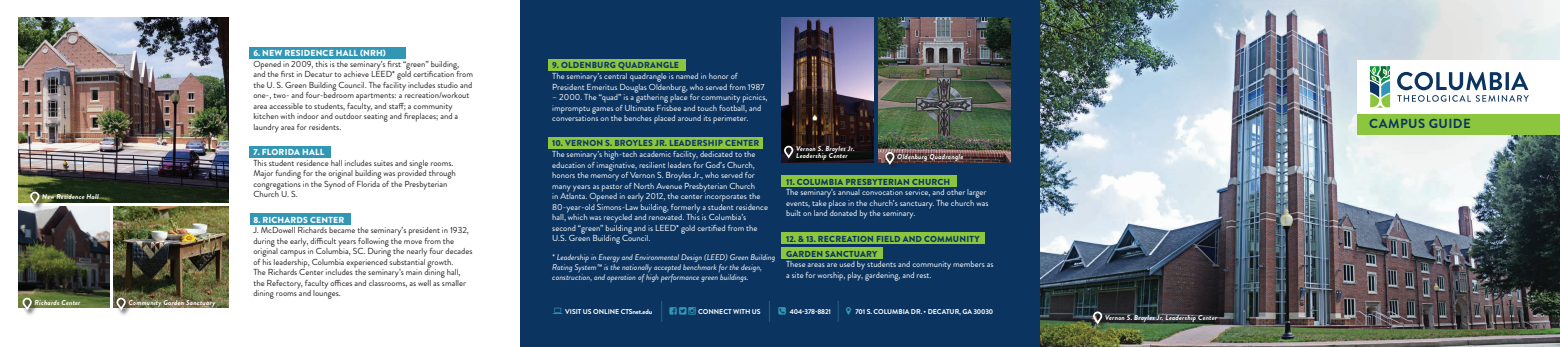
<style>
.page{position:relative;width:1560px;height:347px;background:#fff}
.page>*{position:absolute;margin:0;border:0;box-sizing:border-box;transform-origin:0 0}
.t1{font:700 13.12px "Brandon Grotesque";letter-spacing:.035em;color:#0c3460}
.t2{font:8.75px/10.5px "Brandon Grotesque";color:#fff}
.t3{font:8.75px/10.5px "Brandon Grotesque";color:#231f20}
.t4{font:900 8.75px/14.9px "Brandon Grotesque";letter-spacing:.02em;color:#0c3460}
.t5{font:900 8.75px "Brandon Grotesque";letter-spacing:.02em;color:#0f3865}
.t6{font:900 8.75px "Brandon Grotesque";letter-spacing:.02em;color:#fff}
.t7{font:italic 8.31px/10px "Brandon Grotesque";color:#fff}
.t8{font:italic 700 7px/7px "Brandon Grotesque";letter-spacing:.03em;color:#fff}
.t9{font:700 7px "Brandon Grotesque";color:#fff}
.t10{font:700 7px "Brandon Grotesque";letter-spacing:-.02em;color:#fff}
</style>
<div class="page">
<div style="left:520px;top:0;width:520px;height:346px;background:#0c3460"></div>
<div style="left:249px;top:47px;width:157px;height:12px;background:#3297b5"></div>
<div style="left:548px;top:59px;width:137px;height:12px;background:#8bc63e"></div>
<div style="left:548px;top:137px;width:215px;height:12px;background:#8bc63e"></div>
<div style="left:781px;top:175px;width:175px;height:12px;background:#8bc63e"></div>
<div style="left:781px;top:232px;width:204px;height:12px;background:#8bc63e"></div>
<div style="left:781px;top:247px;width:102px;height:12px;background:#8bc63e"></div>
<div style="left:249px;top:146px;width:82px;height:12px;background:#3297b5"></div>
<div style="left:249px;top:213px;width:101px;height:12px;background:#3297b5"></div>
<img style="left:1040px;top:0;width:519px;height:346px">
<div style="left:1357px;top:61px;width:202px;height:53px;background:#fff"></div>
<svg style="left:1369px;top:66px;width:20px;height:42px"></svg>
<svg style="left:1397px;top:72px;width:131px;height:30px"></svg>
<div style="left:1357px;top:114px;width:202px;height:20px;background:#8bc63e"></div>
<img style="left:19px;top:17px;width:209px;height:185px">
<img style="left:19px;top:206px;width:90px;height:101px">
<img style="left:113px;top:206px;width:115px;height:101px">
<img style="left:878px;top:17px;width:132px;height:145px">
<img style="left:781px;top:17px;width:92px;height:145px">
<svg style="left:661px;top:301px;width:1px;height:21px"></svg>
<svg style="left:837px;top:301px;width:1px;height:20px"></svg>
<svg style="left:769px;top:301px;width:1px;height:20px"></svg>
<div style="left:783px;top:144px;width:17px;height:21px;background:#231f20;opacity:.75"></div>
<svg style="left:783px;top:145px;width:11px;height:18px"></svg>
<div style="left:884px;top:151px;width:17px;height:20px;background:#231f20;opacity:.75"></div>
<svg style="left:884px;top:151px;width:11px;height:18px"></svg>
<div style="left:1091px;top:310px;width:17px;height:20px;background:#231f20;opacity:.75"></div>
<svg style="left:1092px;top:310px;width:11px;height:18px"></svg>
<div style="left:29px;top:190px;width:17px;height:21px;background:#231f20;opacity:.75"></div>
<svg style="left:29px;top:191px;width:11px;height:17px"></svg>
<div style="left:21px;top:296px;width:17px;height:20px;background:#231f20;opacity:.75"></div>
<svg style="left:22px;top:296px;width:11px;height:18px"></svg>
<div style="left:115px;top:296px;width:17px;height:20px;background:#231f20;opacity:.75"></div>
<svg style="left:116px;top:296px;width:11px;height:18px"></svg>
<p class="t8" style="left:42px;top:193px;width:58px">New Residence Hall</p>
<p class="t8" style="left:35px;top:299px;width:47px">Richards Center</p>
<p class="t8" style="left:128px;top:299px;width:88px">Community Garden Sanctuary</p>
<p class="t6" style="left:253px;top:47px;width:134px">6. NEW RESIDENCE HALL (NRH)</p>
<p class="t3" style="left:253px;top:59px;width:221px">Opened in 2009, this is the seminary’s first “green” building, and the first in Decatur to achieve LEED* gold certification from the U. S. Green Building Council. The facility includes studio and one-, two- and four-bedroom apartments: a recreation/workout area accessible to students, faculty, and staff; a community kitchen with indoor and outdoor seating and fireplaces; and a laundry area for residents.</p>
<p class="t6" style="left:253px;top:146px;width:72px">7. FLORIDA HALL</p>
<p class="t3" style="left:253px;top:157px;width:204px">This student residence hall includes suites and single rooms.<br>Major funding for the original building was provided through congregations in the Synod of Florida of the Presbyterian Church U. S.</p>
<p class="t6" style="left:253px;top:213px;width:92px">8. RICHARDS CENTER</p>
<p class="t3" style="left:253px;top:225px;width:221px">J. McDowell Richards became the seminary’s president in 1932, during the early, difficult years following the move from the original campus in Columbia, SC. During the nearly four decades of his leadership, Columbia experienced substantial growth.<br>The Richards Center includes the seminary’s main dining hall, the Refectory, faculty offices and classrooms, as well as smaller dining rooms and lounges.</p>
<p class="t5" style="left:552px;top:59px;width:128px">9. OLDENBURG QUADRANGLE</p>
<p class="t2" style="left:552px;top:71px;width:214px">The seminary’s central quadrangle is named in honor of<br>President Emeritus Douglas Oldenburg, who served from 1987</p>
<p class="t2" style="left:552px;top:92px;width:217px">– 2000. The “quad” is a gathering place for community picnics, impromptu games of Ultimate Frisbee and touch football, and conversations on the benches placed around its perimeter.</p>
<p class="t5" style="left:552px;top:137px;width:208px">10. VERNON S. BROYLES JR. LEADERSHIP CENTER</p>
<p class="t2" style="left:552px;top:149px;width:217px">The seminary’s high-tech academic facility, dedicated to the education of imaginative, resilient leaders for God’s Church, honors the memory of Vernon S. Broyles Jr., who served for many years as pastor of North Avenue Presbyterian Church<br>in Atlanta. Opened in early 2012, the center incorporates the 80-year-old Simons-Law building, formerly a student residence hall, which was recycled and renovated. This is Columbia’s second “green” building and is LEED* gold certified from the U.S. Green Building Council.</p>
<p class="t7" style="left:552px;top:252px;width:225px">* Leadership in Energy and Environmental Design (LEED) Green Building<br>Rating System™ is the nationally accepted benchmark for the design, construction, and operation of high performance green buildings.</p>
<p class="t9" style="left:565px;top:306px;width:89px">VISIT US ONLINE CTSnet.edu</p>
<p class="t9" style="left:698px;top:306px;width:64px">CONNECT WITH US</p>
<p class="t10" style="left:789px;top:306px;width:43px">404-378-8821</p>
<p class="t9" style="left:855px;top:306px;width:139px">701 S. COLUMBIA DR. • DECATUR, GA 30030</p>
<p class="t8" style="left:796px;top:145px;width:60px">Vernon S. Broyles Jr.<br>Leadership Center</p>
<p class="t8" style="left:897px;top:153px;width:67px">Oldenburg Quadrangle</p>
<p class="t4" style="left:786px;top:174px;width:166px">11. COLUMBIA PRESBYTERIAN CHURCH</p>
<p class="t2" style="left:786px;top:187px;width:204px">The seminary’s annual convocation service, and other larger events, take place in the church’s sanctuary. The church was built on land donated by the seminary.</p>
<p class="t4" style="left:786px;top:231px;width:195px">12. &amp; 13. RECREATION FIELD AND COMMUNITY<br>GARDEN SANCTUARY</p>
<p class="t2" style="left:786px;top:259px;width:209px">These areas are used by students and community members as a site for worship, play, gardening, and rest.</p>
<p class="t8" style="left:1105px;top:313px;width:113px">Vernon S. Broyles Jr. Leadership Center</p>
<h1 class="t1" style="left:1368px;top:115px;width:103px">CAMPUS GUIDE</h1>
</div>
